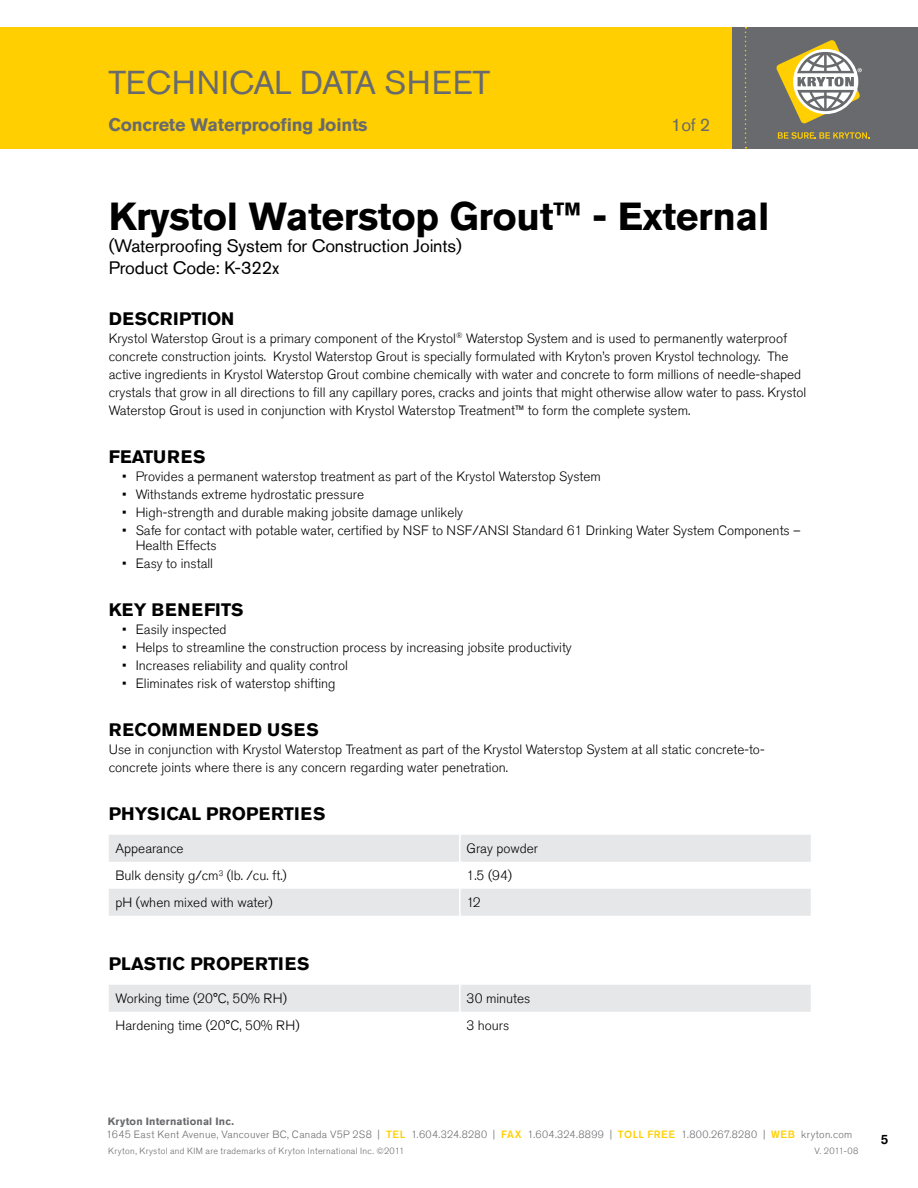
<style>
.page{position:relative;width:918px;height:1188px;background:#fff}
.page>*{position:absolute;margin:0;border:0;box-sizing:border-box;transform-origin:0 0}
.t1{font:700 39px "Akzidenz Grotesk Std";letter-spacing:-.01em;color:#000}
.t2{font:33px "Akzidenz Grotesk Std";letter-spacing:.01em;color:#696a6d}
.t3{font:700 18px "Akzidenz Grotesk Std";letter-spacing:.01em;color:#000}
.t4{font:18px/21.6px "Akzidenz Grotesk Std";letter-spacing:-.01em;color:#000}
.t5{font:700 18px "Akzidenz Grotesk Std";letter-spacing:-.01em;color:#696a6d}
.t6{font:700 18px "Akzidenz Grotesk Std";letter-spacing:.045em;color:#000}
.t7{font:18px "Akzidenz Grotesk Std";color:#696a6d}
.t8{font:300 13.5px/18px "Akzidenz Grotesk Std";color:#000}
.t9{font:500 13.5px "Akzidenz Grotesk Std";color:#000}
.t10{font:300 10.5px "Akzidenz Grotesk Std";letter-spacing:.03em;color:#696a6d}
.t11{font:700 10.5px "Akzidenz Grotesk Std";letter-spacing:.015em;color:#696a6d}
.t12{font:300 9px "Akzidenz Grotesk Std";letter-spacing:.035em;color:#696a6d}
.s1{font-weight:500;color:#ffcf01}
</style>
<div class="page">
<div style="left:0;top:27px;width:918px;height:122px;background:#ffcf01"></div>
<div style="left:732px;top:27px;width:186px;height:122px;background:#696a6d"></div>
<svg style="left:745px;top:27px;width:2px;height:121px"></svg>
<svg style="left:778px;top:132px;width:91px;height:7px"></svg>
<svg style="left:776px;top:40px;width:86px;height:84px"></svg>
<svg style="left:109px;top:835px;width:702px;height:81px"></svg>
<div style="left:109px;top:985px;width:702px;height:27px;background:#e6e7e8"></div>
<h2 class="t2" style="left:108px;top:63px;width:383px">TECHNICAL DATA SHEET</h2>
<h3 class="t5" style="left:108px;top:114px;width:261px">Concrete Waterproofing Joints</h3>
<h3 class="t7" style="left:671px;top:114px;width:41px">1of 2</h3>
<h1 class="t1" style="left:109px;top:194px;width:662px">Krystol Waterstop Grout™ - External</h1>
<h3 class="t4" style="left:109px;top:235px;width:354px">(Waterproofing System for Construction Joints)<br>Product Code: K-322x</h3>
<h3 class="t3" style="left:109px;top:308px;width:127px">DESCRIPTION</h3>
<p class="t8" style="left:109px;top:329px;width:699px">Krystol Waterstop Grout is a primary component of the Krystol<sup>®</sup> Waterstop System and is used to permanently waterproof concrete construction joints. Krystol Waterstop Grout is specially formulated with Kryton’s proven Krystol technology. The active ingredients in Krystol Waterstop Grout combine chemically with water and concrete to form millions of needle-shaped crystals that grow in all directions to fill any capillary pores, cracks and joints that might otherwise allow water to pass. Krystol Waterstop Grout is used in conjunction with Krystol Waterstop Treatment™ to form the complete system.</p>
<h3 class="t3" style="left:109px;top:446px;width:98px">FEATURES</h3>
<p class="t8" style="left:122px;top:467px;width:480px">• Provides a permanent waterstop treatment as part of the Krystol Waterstop System</p>
<p class="t8" style="left:122px;top:485px;width:243px">• Withstands extreme hydrostatic pressure</p>
<p class="t8" style="left:122px;top:503px;width:342px">• High-strength and durable making jobsite damage unlikely</p>
<p class="t8" style="left:136px;top:523px;width:667px;line-height:15px;text-indent:-14px">• Safe for contact with potable water, certified by NSF to NSF/ANSI Standard 61 Drinking Water System Components –<br>Health Effects</p>
<p class="t8" style="left:122px;top:554px;width:92px">• Easy to install</p>
<h3 class="t3" style="left:109px;top:599px;width:136px">KEY BENEFITS</h3>
<p class="t8" style="left:122px;top:620px;width:106px">• Easily inspected</p>
<p class="t8" style="left:122px;top:638px;width:451px">• Helps to streamline the construction process by increasing jobsite productivity</p>
<p class="t8" style="left:122px;top:656px;width:227px">• Increases reliability and quality control</p>
<p class="t8" style="left:122px;top:674px;width:215px">• Eliminates risk of waterstop shifting</p>
<h3 class="t6" style="left:109px;top:719px;width:212px">RECOMMENDED USES</h3>
<p class="t8" style="left:109px;top:740px;width:657px">Use in conjunction with Krystol Waterstop Treatment as part of the Krystol Waterstop System at all static concrete-to&shy;concrete joints where there is any concern regarding water penetration.</p>
<h3 class="t3" style="left:109px;top:803px;width:218px">PHYSICAL PROPERTIES</h3>
<p class="t8" style="left:116px;top:840px;width:70px">Appearance</p>
<p class="t8" style="left:467px;top:840px;width:73px">Gray powder</p>
<p class="t8" style="left:116px;top:867px;width:173px">Bulk density g/cm<sup>3</sup> (lb. /cu. ft.)</p>
<p class="t8" style="left:467px;top:867px;width:47px">1.5 (94)</p>
<p class="t8" style="left:116px;top:894px;width:159px">pH (when mixed with water)</p>
<p class="t8" style="left:467px;top:894px;width:16px">12</p>
<h3 class="t3" style="left:109px;top:953px;width:202px">PLASTIC PROPERTIES</h3>
<p class="t8" style="left:116px;top:990px;width:173px">Working time (20°C, 50% RH)</p>
<p class="t8" style="left:467px;top:990px;width:65px">30 minutes</p>
<p class="t8" style="left:116px;top:1017px;width:186px">Hardening time (20°C, 50% RH)</p>
<p class="t8" style="left:467px;top:1017px;width:44px">3 hours</p>
<p class="t11" style="left:108px;top:1115px;width:128px">Kryton International Inc.</p>
<p class="t10" style="left:106px;top:1128px;width:748px">1645 East Kent Avenue, Vancouver BC, Canada V5P 2S8 | <span class="s1">TEL</span> 1.604.324.8280 | <span class="s1">FAX</span> 1.604.324.8899 | <span class="s1">TOLL FREE</span> 1.800.267.8280 | <span class="s1">WEB</span> kryton.com</p>
<p class="t12" style="left:108px;top:1146px;width:298px">Kryton, Krystol and KIM are trademarks of Kryton International Inc. ©2011</p>
<p class="t12" style="left:815px;top:1146px;width:45px">V. 2011-08</p>
<p class="t9" style="left:881px;top:1131px;width:9px">5</p>
</div>
